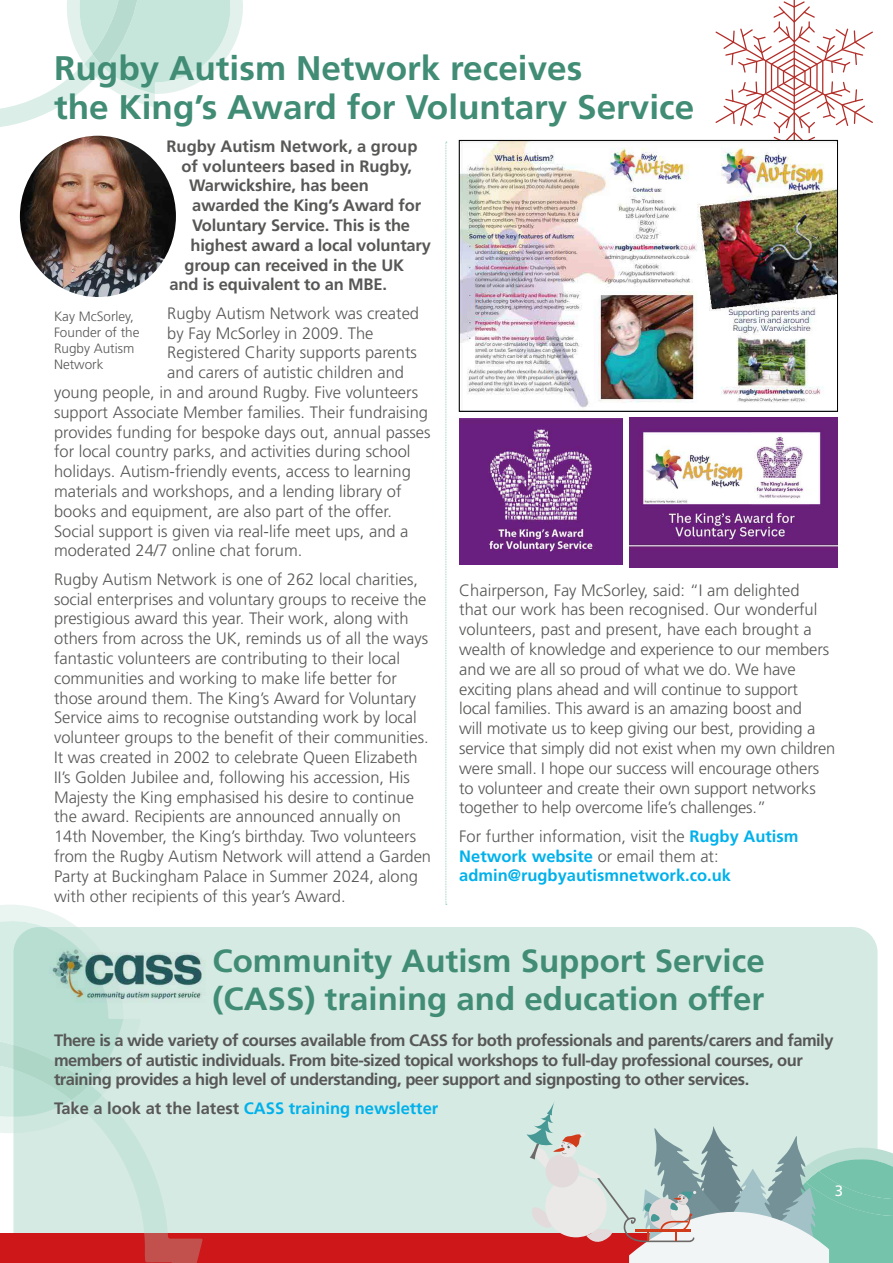
<style>
.page{position:relative;width:893px;height:1263px;background:#fff}
.page>*{position:absolute;margin:0;border:0;box-sizing:border-box;transform-origin:0 0}
.t1{font:700 34.05px/39.6px "Frutiger LT Std";color:#418c75}
.t2{font:700 32.1px/38.2px "Frutiger LT Std";color:#418c75}
.t3{font:300 16.5px/19.8px "Frutiger LT Std";color:#575756}
.t4{font:700 16.5px/19.8px "Frutiger LT Std";letter-spacing:-.03em;color:#575756}
.t5{font:700 16.5px "Frutiger LT Std";letter-spacing:-.01em;color:#575756}
.t6{font:700 16.5px/19.8px "Frutiger LT Std";color:#00b1eb}
.t7{font:700 16.5px "Frutiger LT Std";color:#575756}
.t8{font:15px "Frutiger LT Std";color:#fff}
.t9{font:300 13.5px/16.2px "Frutiger LT Std";color:#575756}
.s1{font-weight:300;color:#575756}
.s2{color:#575756}
</style>
<div class="page">
<svg style="left:715px;top:0;width:158px;height:140px"></svg>
<div style="left:203px;top:927px;width:674px;height:307px;background:#d5eae3"></div>
<div style="left:0;top:1234px;width:893px;height:29px;background:#cd1719"></div>
<svg style="left:0;top:905px;width:203px;height:358px"></svg>
<svg style="left:0;top:0;width:243px;height:136px"></svg>
<svg style="left:446px;top:142px;width:1px;height:763px"></svg>
<img style="left:20px;top:136px;width:156px;height:161px">
<img style="left:459px;top:419px;width:164px;height:146px">
<img style="left:461px;top:142px;width:375px;height:266px">
<div style="left:459px;top:140px;width:379px;height:271px;border:1px solid #000"></div>
<img style="left:629px;top:418px;width:208px;height:149px">
<img style="left:35px;top:932px;width:173px;height:80px">
<svg style="left:526px;top:1100px;width:367px;height:163px;background:#bfcdc7"></svg>
<h1 class="t1" style="left:54px;top:48px;width:642px">Rugby Autism Network receives<br>the King’s Award for Voluntary Service</h1>
<p class="t7" style="left:166px;top:136px;width:252px">Rugby Autism Network, a group</p>
<p class="t7" style="left:181px;top:156px;width:232px">of volunteers based in Rugby,</p>
<p class="t5" style="left:189px;top:176px;width:181px">Warwickshire, has been</p>
<p class="t5" style="left:192px;top:196px;width:231px">awarded the King’s Award for</p>
<p class="t5" style="left:192px;top:216px;width:220px">Voluntary Service. This is the</p>
<p class="t5" style="left:191px;top:235px;width:242px">highest award a local voluntary</p>
<p class="t5" style="left:185px;top:255px;width:221px">group can received in the UK</p>
<p class="t5" style="left:170px;top:275px;width:219px">and is equivalent to an MBE.</p>
<p class="t3" style="left:167px;top:303px;width:253px">Rugby Autism Network was created</p>
<p class="t3" style="left:167px;top:323px;width:208px">by Fay McSorley in 2009. The</p>
<p class="t3" style="left:167px;top:343px;width:251px">Registered Charity supports parents</p>
<p class="t3" style="left:167px;top:363px;width:238px">and carers of autistic children and</p>
<p class="t3" style="left:54px;top:383px;width:366px">young people, in and around Rugby. Five volunteers</p>
<p class="t3" style="left:54px;top:402px;width:376px">support Associate Member families. Their fundraising</p>
<p class="t3" style="left:54px;top:422px;width:378px">provides funding for bespoke days out, annual passes</p>
<p class="t3" style="left:54px;top:442px;width:358px">for local country parks, and activities during school</p>
<p class="t3" style="left:54px;top:462px;width:358px">holidays. Autism-friendly events, access to learning</p>
<p class="t3" style="left:54px;top:482px;width:349px">materials and workshops, and a lending library of</p>
<p class="t3" style="left:54px;top:501px;width:340px">books and equipment, are also part of the offer.</p>
<p class="t3" style="left:54px;top:521px;width:356px">Social support is given via real-life meet ups, and a</p>
<p class="t3" style="left:54px;top:541px;width:250px">moderated 24/7 online chat forum.</p>
<p class="t3" style="left:54px;top:569px;width:379px">Rugby Autism Network is one of 262 local charities, social enterprises and voluntary groups to receive the prestigious award this year. Their work, along with others from across the UK, reminds us of all the ways fantastic volunteers are contributing to their local communities and working to make life better for those around them. The King’s Award for Voluntary Service aims to recognise outstanding work by local volunteer groups to the benefit of their communities.<br>It was created in 2002 to celebrate Queen Elizabeth II’s Golden Jubilee and, following his accession, His Majesty the King emphasised his desire to continue the award. Recipients are announced annually on 14th November, the King’s birthday. Two volunteers from the Rugby Autism Network will attend a Garden Party at Buckingham Palace in Summer 2024, along with other recipients of this year’s Award.</p>
<p class="t3" style="left:459px;top:580px;width:377px">Chairperson, Fay McSorley, said: “I am delighted<br>that our work has been recognised. Our wonderful volunteers, past and present, have each brought a wealth of knowledge and experience to our members and we are all so proud of what we do. We have exciting plans ahead and will continue to support<br>local families. This award is an amazing boost and<br>will motivate us to keep giving our best, providing a service that simply did not exist when my own children were small. I hope our success will encourage others to volunteer and create their own support networks together to help overcome life’s challenges.”</p>
<p class="t9" style="left:54px;top:308px;width:87px">Kay McSorley,<br>Founder of the<br>Rugby Autism<br>Network</p>
<p class="t6" style="left:459px;top:826px;width:341px"><span class="s1">For further information, visit the</span> Rugby Autism<br>Network website <span class="s1">or email them at: </span>admin@rugbyautismnetwork.co.uk</p>
<h2 class="t2" style="left:213px;top:941px;width:554px">Community Autism Support Service (CASS) training and education offer</h2>
<p class="t4" style="left:54px;top:1030px;width:781px">There is a wide variety of courses available from CASS for both professionals and parents/carers and family members of autistic individuals. From bite-sized topical workshops to full-day professional courses, our training provides a high level of understanding, peer support and signposting to other services.</p>
<p class="t6" style="left:54px;top:1098px;width:386px"><span class="s2">Take a look at the latest</span> CASS training newsletter</p>
<p class="t8" style="left:835px;top:1181px;width:10px">3</p>
</div>
